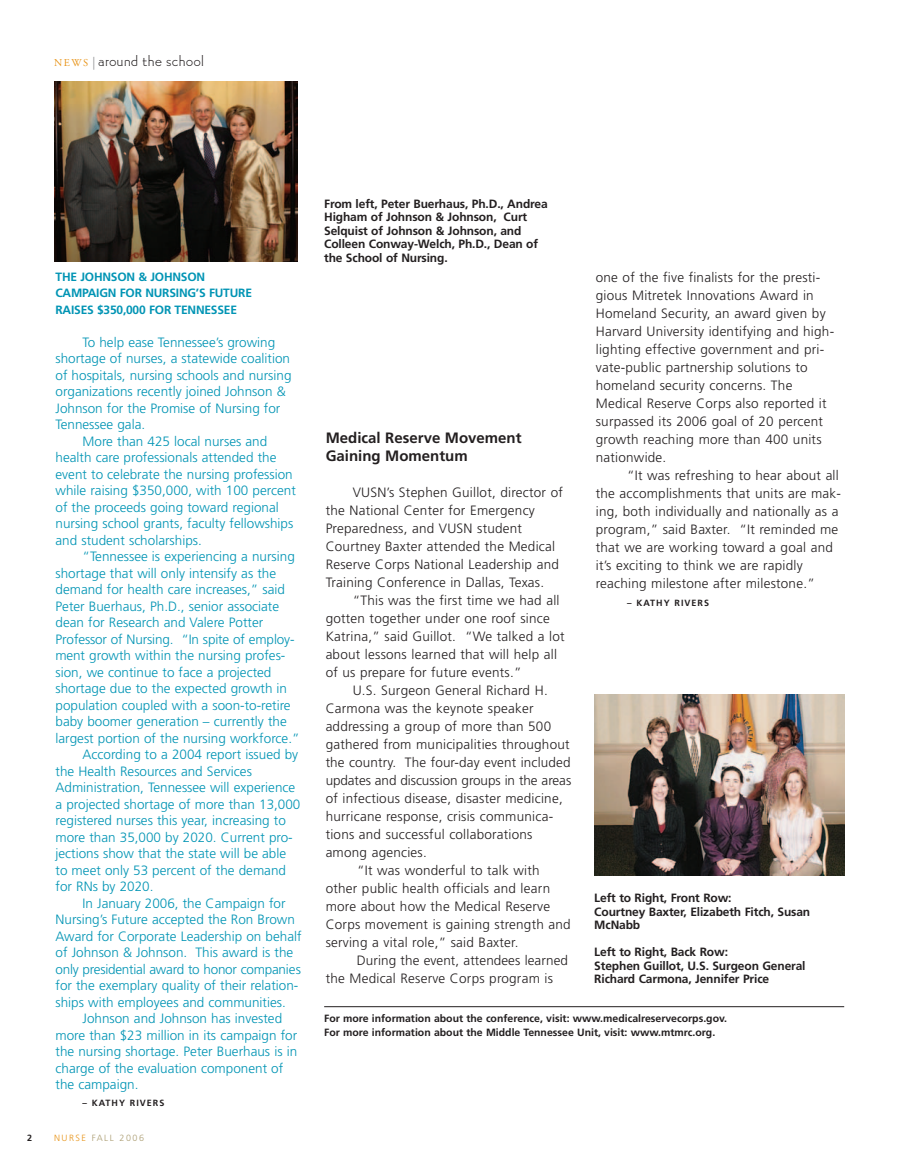
<style>
.page{position:relative;width:905px;height:1175px;background:#fff}
.page>*{position:absolute;margin:0;border:0;box-sizing:border-box;transform-origin:0 0}
.t1{font:700 15px/18px "Frutiger";color:#231f20}
.t2{font:300 15px "Bernhard Gothic SG";letter-spacing:.03em;color:#231f20}
.t3{font:300 13.5px "Frutiger";color:#0094b4}
.t4{font:300 13.5px/18px "Frutiger";letter-spacing:.015em;color:#231f20}
.t5{font:300 13.5px "Frutiger";letter-spacing:-.005em;color:#231f20}
.t6{font:700 12px/13.5px "Frutiger";letter-spacing:-.01em;color:#231f20}
.t7{font:700 12px/16.5px "Frutiger";letter-spacing:-.015em;color:#0094b4}
.t8{font:700 10.5px/13.5px "Frutiger";color:#231f20}
.t9{font:700 9px "Frutiger";letter-spacing:.11em;color:#231f20}
.t10{font:300 9px "Frutiger";letter-spacing:.165em;color:#ab9d72}
.s1{font-family:"Adobe Garamond";font-weight:400;font-size:10.5px;color:#e89418}
.s2{color:#939598}
.s3{color:#e89418}
</style>
<div class="page">
<img style="left:594px;top:694px;width:250px;height:181px">
<img style="left:54px;top:81px;width:243px;height:181px">
<hr style="left:324px;top:1006px;width:520px;height:1px;background:#231f20">
<p class="t2" style="left:54px;top:52px;width:152px"><span class="s1">NEWS</span><span class="s2">|</span>around the school</p>
<p class="t7" style="left:56px;top:269px;width:198px">THE JOHNSON &amp; JOHNSON<br>CAMPAIGN FOR NURSING’S FUTURE<br>RAISES $350,000 FOR TENNESSEE</p>
<p class="t3" style="left:82px;top:336px;width:194px">To help ease Tennessee’s growing</p>
<p class="t3" style="left:56px;top:353px;width:236px">shortage of nurses, a statewide coalition</p>
<p class="t3" style="left:56px;top:369px;width:237px">of hospitals, nursing schools and nursing</p>
<p class="t3" style="left:56px;top:386px;width:232px">organizations recently joined Johnson &amp;</p>
<p class="t3" style="left:56px;top:402px;width:226px">Johnson for the Promise of Nursing for</p>
<p class="t3" style="left:56px;top:419px;width:91px">Tennessee gala.</p>
<p class="t3" style="left:82px;top:435px;width:186px">More than 425 local nurses and</p>
<p class="t3" style="left:56px;top:452px;width:222px">health care professionals attended the</p>
<p class="t3" style="left:56px;top:468px;width:239px">event to celebrate the nursing profession</p>
<p class="t3" style="left:56px;top:485px;width:242px">while raising $350,000, with 100 percent</p>
<p class="t3" style="left:56px;top:501px;width:225px">of the proceeds going toward regional</p>
<p class="t3" style="left:56px;top:518px;width:239px">nursing school grants, faculty fellowships</p>
<p class="t3" style="left:56px;top:534px;width:148px">and student scholarships.</p>
<p class="t3" style="left:82px;top:551px;width:214px">“Tennessee is experiencing a nursing</p>
<p class="t3" style="left:56px;top:567px;width:222px">shortage that will only intensify as the</p>
<p class="t3" style="left:56px;top:584px;width:231px">demand for health care increases,” said</p>
<p class="t3" style="left:55px;top:600px;width:225px">Peter Buerhaus, Ph.D., senior associate</p>
<p class="t3" style="left:55px;top:617px;width:209px">dean for Research and Valere Potter</p>
<p class="t3" style="left:55px;top:633px;width:240px">Professor of Nursing. “In spite of employ-</p>
<p class="t3" style="left:55px;top:650px;width:231px">ment growth within the nursing profes-</p>
<p class="t3" style="left:55px;top:666px;width:217px">sion, we continue to face a projected</p>
<p class="t3" style="left:55px;top:683px;width:233px">shortage due to the expected growth in</p>
<p class="t3" style="left:55px;top:699px;width:237px">population coupled with a soon-to-retire</p>
<p class="t3" style="left:55px;top:716px;width:233px">baby boomer generation – currently the</p>
<p class="t3" style="left:55px;top:732px;width:245px">largest portion of the nursing workforce.”</p>
<p class="t3" style="left:82px;top:749px;width:217px">According to a 2004 report issued by</p>
<p class="t3" style="left:55px;top:765px;width:198px">the Health Resources and Services</p>
<p class="t3" style="left:55px;top:782px;width:241px">Administration, Tennessee will experience</p>
<p class="t3" style="left:55px;top:798px;width:246px">a projected shortage of more than 13,000</p>
<p class="t3" style="left:55px;top:815px;width:232px">registered nurses this year, increasing to</p>
<p class="t3" style="left:55px;top:831px;width:239px">more than 35,000 by 2020. Current pro-</p>
<p class="t3" style="left:55px;top:848px;width:232px">jections show that the state will be able</p>
<p class="t3" style="left:55px;top:864px;width:232px">to meet only 53 percent of the demand</p>
<p class="t3" style="left:55px;top:881px;width:99px">for RNs by 2020.</p>
<p class="t3" style="left:82px;top:897px;width:204px">In January 2006, the Campaign for</p>
<p class="t3" style="left:55px;top:914px;width:241px">Nursing’s Future accepted the Ron Brown</p>
<p class="t3" style="left:55px;top:930px;width:247px">Award for Corporate Leadership on behalf</p>
<p class="t3" style="left:55px;top:947px;width:239px">of Johnson &amp; Johnson. This award is the</p>
<p class="t3" style="left:55px;top:963px;width:247px">only presidential award to honor companies</p>
<p class="t3" style="left:55px;top:980px;width:244px">for the exemplary quality of their relation-</p>
<p class="t3" style="left:56px;top:996px;width:232px">ships with employees and communities.</p>
<p class="t3" style="left:83px;top:1013px;width:201px">Johnson and Johnson has invested</p>
<p class="t3" style="left:56px;top:1029px;width:243px">more than $23 million in its campaign for</p>
<p class="t3" style="left:56px;top:1046px;width:243px">the nursing shortage. Peter Buerhaus is in</p>
<p class="t3" style="left:56px;top:1062px;width:229px">charge of the evaluation component of</p>
<p class="t3" style="left:56px;top:1079px;width:84px">the campaign.</p>
<p class="t9" style="left:82px;top:1099px;width:83px">– KATHY RIVERS</p>
<p class="t9" style="left:27px;top:1134px;width:7px">2</p>
<p class="t10" style="left:54px;top:1134px;width:92px"><span class="s3">NURSE</span> FALL 2006</p>
<p class="t6" style="left:324px;top:198px;width:225px">From left, Peter Buerhaus, Ph.D., Andrea Higham of Johnson &amp; Johnson, Curt Selquist of Johnson &amp; Johnson, and Colleen Conway-Welch, Ph.D., Dean of the School of Nursing.</p>
<p class="t1" style="left:326px;top:430px;width:197px">Medical Reserve Movement<br>Gaining Momentum</p>
<p class="t4" style="left:326px;top:484px;width:239px;text-indent:27px">VUSN’s Stephen Guillot, director of the National Center for Emergency Preparedness, and VUSN student Courtney Baxter attended the Medical Reserve Corps National Leadership and Training Conference in Dallas, Texas.</p>
<p class="t4" style="left:326px;top:592px;width:240px;text-indent:27px">“This was the first time we had all gotten together under one roof since Katrina,” said Guillot. “We talked a lot about lessons learned that will help all of us prepare for future events.”</p>
<p class="t4" style="left:352px;top:682px;width:196px">U.S. Surgeon General Richard H.</p>
<p class="t4" style="left:326px;top:700px;width:209px">Carmona was the keynote speaker</p>
<p class="t4" style="left:326px;top:718px;width:227px">addressing a group of more than 500</p>
<p class="t4" style="left:326px;top:736px;width:245px">gathered from municipalities throughout</p>
<p class="t4" style="left:326px;top:754px;width:246px">the country. The four-day event included</p>
<p class="t5" style="left:326px;top:775px;width:247px">updates and discussion groups in the areas</p>
<p class="t4" style="left:326px;top:790px;width:238px">of infectious disease, disaster medicine,</p>
<p class="t4" style="left:326px;top:808px;width:229px">hurricane response, crisis communica-</p>
<p class="t4" style="left:326px;top:826px;width:208px">tions and successful collaborations</p>
<p class="t4" style="left:326px;top:844px;width:103px">among agencies.</p>
<p class="t4" style="left:357px;top:862px;width:184px">“It was wonderful to talk with</p>
<p class="t4" style="left:326px;top:880px;width:226px">other public health officials and learn</p>
<p class="t4" style="left:326px;top:898px;width:226px">more about how the Medical Reserve</p>
<p class="t4" style="left:326px;top:916px;width:246px">Corps movement is gaining strength and</p>
<p class="t4" style="left:326px;top:934px;width:194px">serving a vital role,” said Baxter.</p>
<p class="t4" style="left:357px;top:952px;width:213px">During the event, attendees learned</p>
<p class="t4" style="left:326px;top:970px;width:229px">the Medical Reserve Corps program is</p>
<p class="t4" style="left:596px;top:269px;width:240px">one of the five finalists for the presti&shy;gious Mitretek Innovations Award in Homeland Security, an award given by Harvard University identifying and high&shy;lighting effective government and pri&shy;vate-public partnership solutions to homeland security concerns. The Medical Reserve Corps also reported it surpassed its 2006 goal of 20 percent growth reaching more than 400 units nationwide.</p>
<p class="t4" style="left:596px;top:467px;width:247px;text-indent:31px">“It was refreshing to hear about all the accomplishments that units are mak&shy;ing, both individually and nationally as a program,” said Baxter. “It reminded me that we are working toward a goal and it’s exciting to think we are rapidly reaching milestone after milestone.”</p>
<p class="t9" style="left:627px;top:599px;width:83px">– KATHY RIVERS</p>
<p class="t6" style="left:594px;top:892px;width:217px">Left to Right, Front Row:<br>Courtney Baxter, Elizabeth Fitch, Susan<br>McNabb</p>
<p class="t6" style="left:594px;top:946px;width:213px">Left to Right, Back Row:<br>Stephen Guillot, U.S. Surgeon General<br>Richard Carmona, Jennifer Price</p>
<p class="t8" style="left:324px;top:1012px;width:404px">For more information about the conference, visit: www.medicalreservecorps.gov.<br>For more information about the Middle Tennessee Unit, visit: www.mtmrc.org.</p>
</div>
